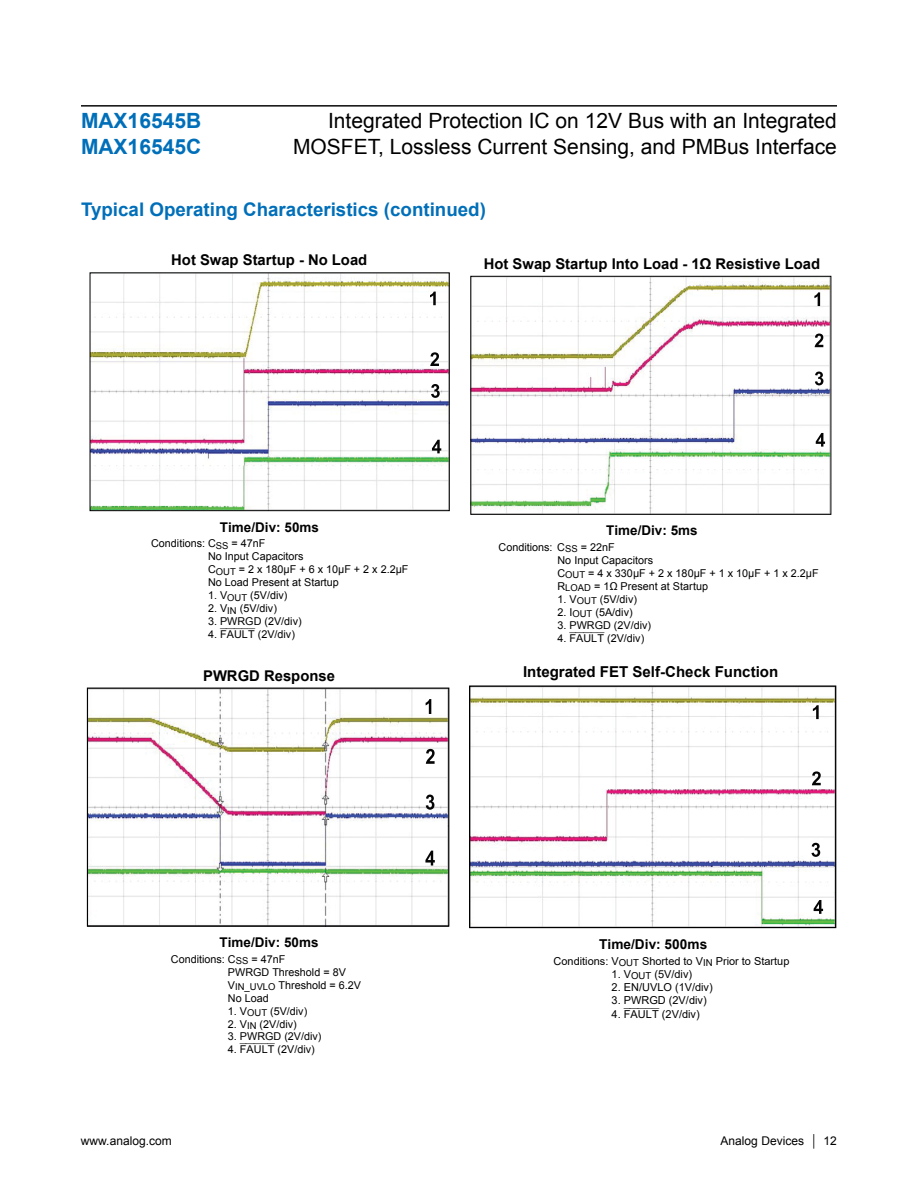
<style>
.page{position:relative;width:918px;height:1188px;background:#fff}
.page>*{position:absolute;margin:0;border:0;box-sizing:border-box;transform-origin:0 0}
.t1{font:21px/25.2px "Arial";color:#000;text-align:right}
.t2{font:700 21px/25.2px "Arial";color:#006fb9}
.t3{font:700 18.75px "Arial";color:#006fb9}
.t4{font:700 15px "Arial";color:#000}
.t5{font:700 14.85px "Arial";color:#000}
.t6{font:700 13.65px "Arial";letter-spacing:.005em;color:#000}
.t7{font:700 13.5px "Arial";color:#000}
.t8{font:12px "Arial";color:#000}
.t9{font:10.95px "Arial";color:#000}
.t10{font:10.8px/12.9px "Arial";color:#000}
.s1{font-family:"Arial Regular Overbar"}
</style>
<div class="page">
<img style="left:92px;top:274px;width:356px;height:235px">
<div style="left:90px;top:272px;width:360px;height:239px;border:1px solid #000"></div>
<svg style="left:430px;top:292px;width:6px;height:13px"></svg>
<img style="left:430px;top:352px;width:9px;height:14px">
<img style="left:431px;top:384px;width:9px;height:14px">
<svg style="left:432px;top:440px;width:9px;height:13px"></svg>
<img style="left:472px;top:278px;width:357px;height:235px">
<div style="left:470px;top:276px;width:361px;height:239px;border:1px solid #000"></div>
<img style="left:814px;top:292px;width:6px;height:14px">
<svg style="left:815px;top:334px;width:8px;height:13px"></svg>
<svg style="left:815px;top:372px;width:8px;height:13px"></svg>
<img style="left:816px;top:433px;width:9px;height:14px">
<svg style="left:89px;top:690px;width:358px;height:235px"></svg>
<div style="left:87px;top:688px;width:362px;height:239px;border:1px solid #000"></div>
<img style="left:426px;top:699px;width:5px;height:15px">
<img style="left:426px;top:749px;width:9px;height:15px">
<img style="left:426px;top:795px;width:8px;height:15px">
<img style="left:425px;top:851px;width:10px;height:15px">
<svg style="left:471px;top:687px;width:363px;height:239px"></svg>
<div style="left:469px;top:685px;width:367px;height:243px;border:1px solid #000"></div>
<img style="left:813px;top:705px;width:6px;height:14px">
<img style="left:812px;top:771px;width:9px;height:14px">
<img style="left:812px;top:843px;width:8px;height:14px">
<img style="left:814px;top:900px;width:9px;height:14px">
<hr style="left:81px;top:105px;width:756px;height:1px;background:#000">
<h1 class="t2" style="left:81px;top:109px;width:122px">MAX16545B<br>MAX16545C</h1>
<h1 class="t1" style="left:293px;top:109px;width:545px">Integrated Protection IC on 12V Bus with an Integrated<br>MOSFET, Lossless Current Sensing, and PMBus Interface</h1>
<h2 class="t3" style="left:81px;top:197px;width:406px">Typical Operating Characteristics (continued)</h2>
<h3 class="t5" style="left:171px;top:250px;width:198px">Hot Swap Startup - No Load</h3>
<h3 class="t5" style="left:484px;top:254px;width:338px">Hot Swap Startup Into Load - 1Ω Resistive Load</h3>
<p class="t7" style="left:220px;top:518px;width:101px">Time/Div: 50ms</p>
<p class="t10" style="left:208px;top:537px;width:202px;text-indent:-57px">Conditions: C<sub>SS</sub> = 47nF<br>No Input Capacitors<br>C<sub>OUT</sub> = 2 x 180µF + 6 x 10µF + 2 x 2.2µF<br>No Load Present at Startup</p>
<p class="t10" style="left:208px;top:589px;width:81px">1. V<sub>OUT</sub> (5V/div)</p>
<p class="t10" style="left:208px;top:602px;width:70px">2. V<sub>IN</sub> (5V/div)</p>
<p class="t10" style="left:208px;top:615px;width:95px">3. PWRGD (2V/div)</p>
<p class="t10" style="left:208px;top:628px;width:88px">4. <span class="s1">FAULT</span> (2V/div)</p>
<h3 class="t5" style="left:203px;top:665px;width:133px">PWRGD Response</h3>
<p class="t7" style="left:606px;top:522px;width:93px">Time/Div: 5ms</p>
<p class="t10" style="left:557px;top:541px;width:263px;text-indent:-59px">Conditions: C<sub>SS</sub> = 22nF<br>No Input Capacitors<br>C<sub>OUT</sub> = 4 x 330µF + 2 x 180µF + 1 x 10µF + 1 x 2.2µF<br>R<sub>LOAD</sub> = 1Ω Present at Startup</p>
<p class="t10" style="left:557px;top:593px;width:81px">1. V<sub>OUT</sub> (5V/div)</p>
<p class="t10" style="left:557px;top:606px;width:77px">2. I<sub>OUT</sub> (5A/div)</p>
<p class="t10" style="left:557px;top:619px;width:95px">3. PWRGD (2V/div)</p>
<p class="t10" style="left:557px;top:632px;width:88px">4. <span class="s1">FAULT</span> (2V/div)</p>
<h3 class="t4" style="left:523px;top:661px;width:257px">Integrated FET Self-Check Function</h3>
<p class="t7" style="left:219px;top:933px;width:100px">Time/Div: 50ms</p>
<p class="t10" style="left:228px;top:953px;width:135px;text-indent:-57px">Conditions: C<sub>SS</sub> = 47nF<br>PWRGD Threshold = 8V<br>V<sub>IN_UVLO</sub> Threshold = 6.2V<br>No Load</p>
<p class="t10" style="left:228px;top:1004px;width:81px">1. V<sub>OUT</sub> (5V/div)</p>
<p class="t10" style="left:228px;top:1017px;width:70px">2. V<sub>IN</sub> (2V/div)</p>
<p class="t10" style="left:228px;top:1030px;width:95px">3. PWRGD (2V/div)</p>
<p class="t10" style="left:228px;top:1043px;width:88px">4. <span class="s1">FAULT</span> (2V/div)</p>
<p class="t6" style="left:599px;top:934px;width:110px">Time/Div: 500ms</p>
<p class="t9" style="left:554px;top:954px;width:237px">Conditions: V<sub>OUT</sub> Shorted to V<sub>IN</sub> Prior to Startup</p>
<p class="t9" style="left:612px;top:967px;width:82px">1. V<sub>OUT</sub> (5V/div)</p>
<p class="t9" style="left:612px;top:980px;width:103px">2. EN/UVLO (1V/div)</p>
<p class="t9" style="left:612px;top:993px;width:97px">3. PWRGD (2V/div)</p>
<p class="t9" style="left:612px;top:1006px;width:90px">4. <span class="s1">FAULT</span> (2V/div)</p>
<p class="t8" style="left:81px;top:1133px;width:92px">www.analog.com</p>
<p class="t8" style="left:721px;top:1133px;width:118px">Analog Devices │ 12</p>
</div>
